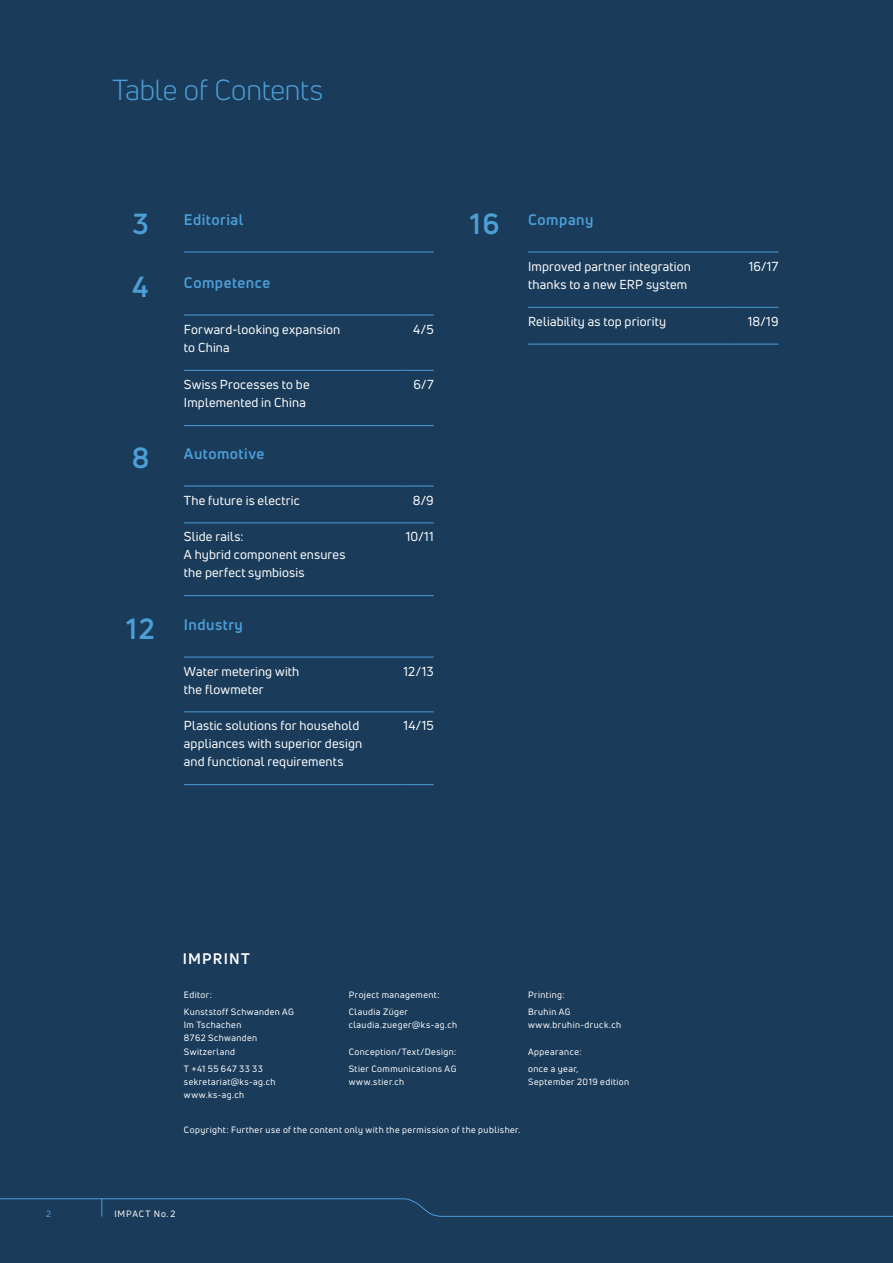
<style>
.page{position:relative;width:893px;height:1263px;background:#1a3b5a}
.page>*{position:absolute;margin:0;border:0;box-sizing:border-box;transform-origin:0 0}
.t1{font:28.5px "Uni Neue";letter-spacing:-.005em;color:#4c9ed6}
.t2{font:700 15px "Uni Neue";letter-spacing:.03em;color:#4c9ed6}
.t3{font:700 15px "Uni Neue";letter-spacing:.08em;color:#fff}
.t4{font:12.75px/18px "Uni Neue";letter-spacing:.015em;color:#fff}
.t5{font:9px/17.4px "Uni Neue";letter-spacing:.05em;color:#fff}
.t6{font:9px "Uni Neue";letter-spacing:.095em;color:#fff}
.t7{font:9px "Uni Neue";color:#4c9ed6}
.s1{font-size:28.5px}
</style>
<div class="page">
<hr style="left:184px;top:252px;width:218px;height:1px;background:#4c9ed6">
<hr style="left:402px;top:252px;width:32px;height:1px;background:#4c9ed6">
<hr style="left:184px;top:315px;width:218px;height:1px;background:#4c9ed6">
<hr style="left:402px;top:315px;width:32px;height:1px;background:#4c9ed6">
<hr style="left:184px;top:370px;width:218px;height:1px;background:#4c9ed6">
<hr style="left:402px;top:370px;width:32px;height:1px;background:#4c9ed6">
<hr style="left:184px;top:425px;width:218px;height:1px;background:#4c9ed6">
<hr style="left:402px;top:425px;width:32px;height:1px;background:#4c9ed6">
<hr style="left:184px;top:486px;width:218px;height:1px;background:#4c9ed6">
<hr style="left:402px;top:486px;width:32px;height:1px;background:#4c9ed6">
<hr style="left:184px;top:523px;width:218px;height:1px;background:#4c9ed6">
<hr style="left:402px;top:523px;width:32px;height:1px;background:#4c9ed6">
<hr style="left:184px;top:595px;width:218px;height:1px;background:#4c9ed6">
<hr style="left:402px;top:595px;width:32px;height:1px;background:#4c9ed6">
<hr style="left:184px;top:657px;width:218px;height:1px;background:#4c9ed6">
<hr style="left:402px;top:657px;width:32px;height:1px;background:#4c9ed6">
<hr style="left:184px;top:712px;width:218px;height:1px;background:#4c9ed6">
<hr style="left:402px;top:712px;width:32px;height:1px;background:#4c9ed6">
<hr style="left:184px;top:784px;width:218px;height:1px;background:#4c9ed6">
<hr style="left:402px;top:784px;width:32px;height:1px;background:#4c9ed6">
<hr style="left:528px;top:344px;width:207px;height:1px;background:#4c9ed6">
<hr style="left:735px;top:344px;width:43px;height:1px;background:#4c9ed6">
<hr style="left:528px;top:252px;width:207px;height:1px;background:#4c9ed6">
<hr style="left:735px;top:252px;width:43px;height:1px;background:#4c9ed6">
<hr style="left:528px;top:307px;width:207px;height:1px;background:#4c9ed6">
<hr style="left:735px;top:307px;width:43px;height:1px;background:#4c9ed6">
<svg style="left:0;top:1198px;width:893px;height:19px"></svg>
<h1 class="t1" style="left:112px;top:73px;width:212px">Table of Contents</h1>
<h2 class="t2" style="left:132px;top:210px;width:112px"><span class="s1">3</span> Editorial</h2>
<h2 class="t2" style="left:132px;top:273px;width:139px"><span class="s1">4</span> Competence</h2>
<h3 class="t4" style="left:184px;top:320px;width:158px">Forward-looking expansion to China</h3>
<h3 class="t4" style="left:413px;top:320px;width:22px">4/5</h3>
<h3 class="t4" style="left:184px;top:375px;width:127px">Swiss Processes to be<br>Implemented in China</h3>
<h3 class="t4" style="left:413px;top:375px;width:22px">6/7</h3>
<h2 class="t2" style="left:132px;top:444px;width:134px"><span class="s1">8</span> Automotive</h2>
<h3 class="t4" style="left:184px;top:491px;width:117px">The future is electric</h3>
<h3 class="t4" style="left:413px;top:491px;width:23px">8/9</h3>
<h3 class="t4" style="left:184px;top:528px;width:163px">Slide rails:<br>A hybrid component ensures the perfect symbiosis</h3>
<h3 class="t4" style="left:406px;top:528px;width:29px">10/11</h3>
<h2 class="t2" style="left:126px;top:615px;width:118px"><span class="s1">12</span> Industry</h2>
<h3 class="t4" style="left:184px;top:662px;width:117px">Water metering with the flowmeter</h3>
<h3 class="t4" style="left:403px;top:662px;width:32px">12/13</h3>
<h3 class="t4" style="left:184px;top:717px;width:180px">Plastic solutions for household appliances with superior design and functional requirements</h3>
<h3 class="t4" style="left:404px;top:717px;width:32px">14/15</h3>
<h2 class="t2" style="left:470px;top:210px;width:125px"><span class="s1">16</span> Company</h2>
<h3 class="t4" style="left:528px;top:257px;width:164px">Improved partner integration thanks to a new ERP system</h3>
<h3 class="t4" style="left:749px;top:257px;width:31px">16/17</h3>
<h3 class="t4" style="left:528px;top:312px;width:139px">Reliability as top priority</h3>
<h3 class="t4" style="left:748px;top:312px;width:32px">18/19</h3>
<h2 class="t3" style="left:183px;top:949px;width:69px">IMPRINT</h2>
<p class="t5" style="left:184px;top:986px;width:112px">Editor:<br>Kunststoff Schwanden AG</p>
<p class="t5" style="left:184px;top:1018px;width:75px;line-height:13px">Im Tschachen<br>8762 Schwanden<br>Switzerland</p>
<p class="t5" style="left:184px;top:1062px;width:93px;line-height:13px">T +41 55 647 33 33 sekretariat@ks-ag.ch www.ks-ag.ch</p>
<p class="t5" style="left:349px;top:986px;width:92px">Project management:<br>Claudia Züger</p>
<p class="t5" style="left:349px;top:1016px;width:110px">claudia.zueger@ks-ag.ch</p>
<p class="t5" style="left:349px;top:1042px;width:109px">Conception/Text/Design:<br>Stier Communications AG</p>
<p class="t5" style="left:349px;top:1073px;width:57px">www.stier.ch</p>
<p class="t5" style="left:528px;top:986px;width:44px">Printing:<br>Bruhin AG</p>
<p class="t5" style="left:528px;top:1016px;width:95px">www.bruhin-druck.ch</p>
<p class="t5" style="left:528px;top:1042px;width:55px">Appearance: once a year,</p>
<p class="t5" style="left:528px;top:1073px;width:103px">September 2019 edition</p>
<p class="t5" style="left:184px;top:1121px;width:338px">Copyright: Further use of the content only with the permission of the publisher.</p>
<p class="t7" style="left:46px;top:1208px;width:6px">2</p>
<p class="t6" style="left:114px;top:1208px;width:63px">IMPACT No. 2</p>
</div>
